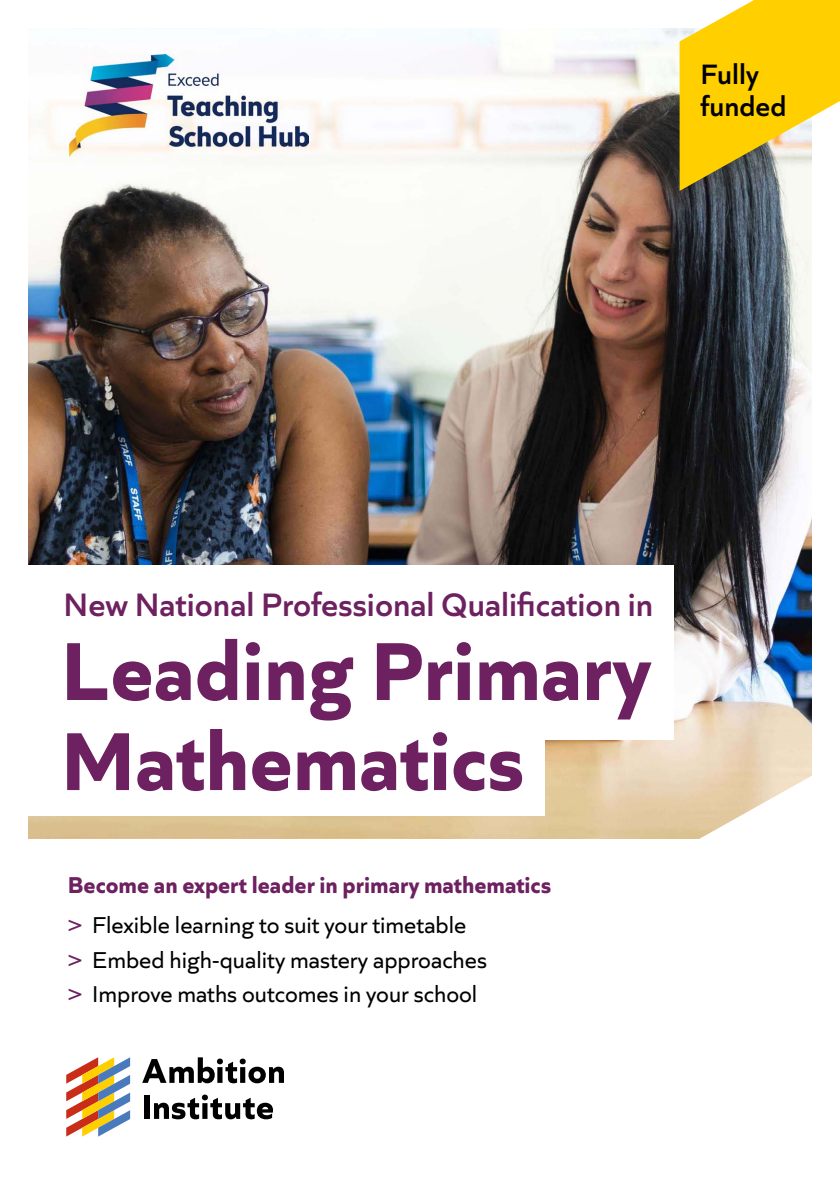
<style>
.page{position:relative;width:840px;height:1191px;background:#fff}
.page>*{position:absolute;margin:0;border:0;box-sizing:border-box;transform-origin:0 0}
.t1{font:700 86px/90px "Quiet Sans";color:#6d2160}
.t2{font:600 34px "Quiet Sans";color:#6d2160}
.t3{font:600 29.4px/31.6px "Quiet Sans";color:#000}
.t4{font:700 24px/40.2px "Quiet Sans";color:#6d2160}
.t5{font:24px/34.4px "Quiet Sans";color:#000}
.s1{font-weight:400}
.s2{font-weight:400;color:#000}
.s3{color:#6d2160}
</style>
<div class="page">
<img style="left:28px;top:28px;width:783px;height:810px">
<svg style="left:673px;top:760px;width:139px;height:79px"></svg>
<svg style="left:679px;top:0;width:160px;height:191px"></svg>
<div style="left:0;top:622px;width:673px;height:117px;background:#fff"></div>
<div style="left:0;top:714px;width:544px;height:101px;background:#fff"></div>
<svg style="left:66px;top:1057px;width:64px;height:79px"></svg>
<svg style="left:142px;top:1057px;width:142px;height:26px"></svg>
<div style="left:144px;top:1095px;width:6px;height:24px;background:#000"></div>
<svg style="left:154px;top:1094px;width:119px;height:25px"></svg>
<div style="left:0;top:565px;width:673px;height:89px;background:#fff"></div>
<img style="left:69px;top:54px;width:239px;height:102px">
<p class="t3" style="left:700px;top:56px;width:88px">Fully funded</p>
<h2 class="t2" style="left:63px;top:578px;width:591px">New National Professional Qualification in</h2>
<h1 class="t1" style="left:61px;top:618px;width:591px">Leading Primary<br>Mathematics</h1>
<p class="t4" style="left:68px;top:862px;width:484px">Become an expert leader in primary mathematics <span class="s1">&gt;</span> <span class="s2">Flexible learning to suit your timetable</span></p>
<p class="t5" style="left:68px;top:940px;width:420px"><span class="s3">&gt;</span> Embed high-quality mastery approaches <span class="s3">&gt;</span> Improve maths outcomes in your school</p>
</div>
